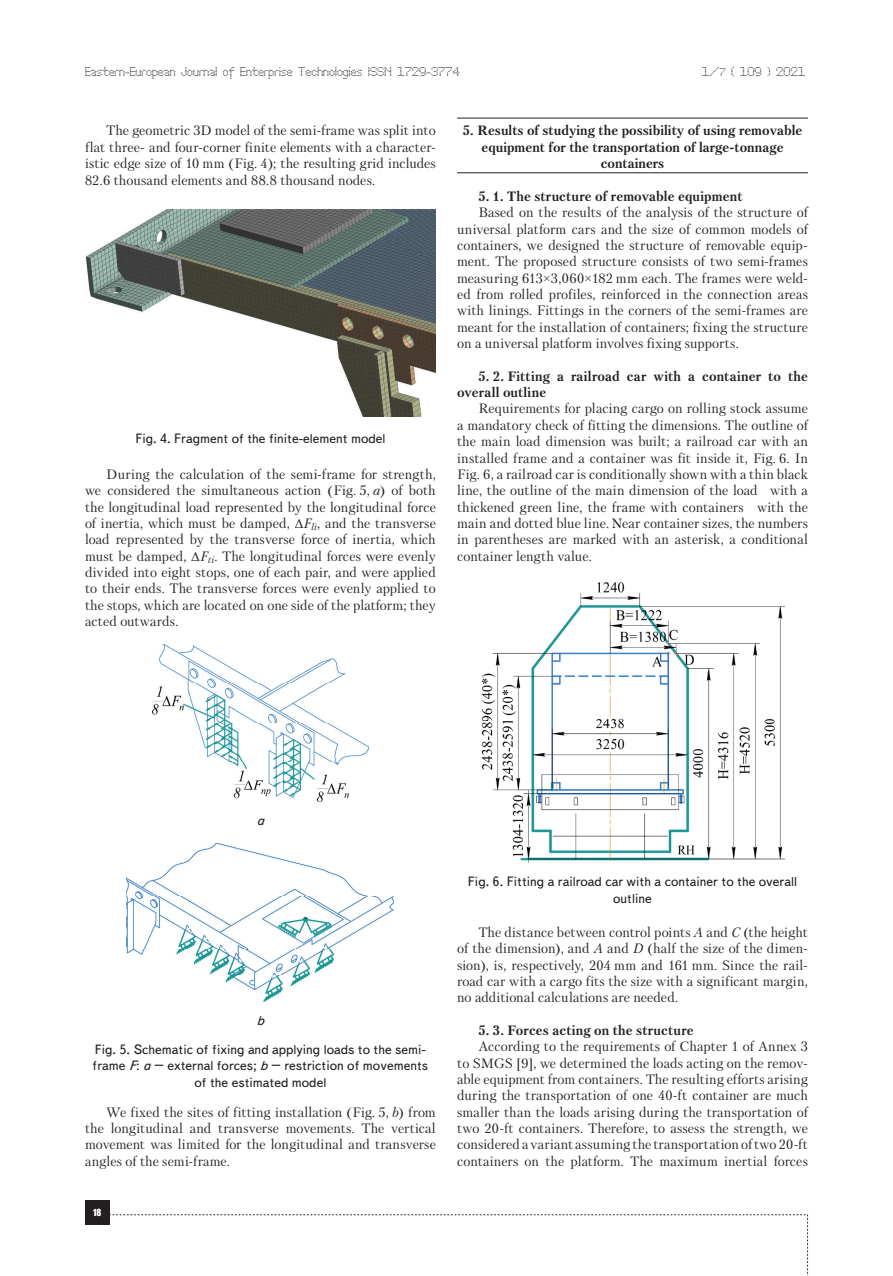
<style>
.page{position:relative;width:893px;height:1276px;background:#fff}
.page>*{position:absolute;margin:0;border:0;box-sizing:border-box;transform-origin:0 0}
.t1{font:13.5px/16.4px "Petersburg C";letter-spacing:.005em;color:#231f20;text-align:justify}
.t2{font:700 13.5px/16.4px "Petersburg C";color:#231f20;text-align:center}
.t3{font:13.5px/16.2px "Text Book C";color:#231f20;text-align:center}
.t4{font:italic 13.5px "Text Book C";color:#231f20}
.t5{font:12px "Perfo";letter-spacing:.015em;color:#231f20}
.t6{font:9px "Impact";color:#fff}
.s1{font-size:10.5px}
.s2{font-style:italic}
.s3{font-family:"Times New Roman"}
</style>
<div class="page">
<div style="left:85px;top:1200px;width:24px;height:24px;background:#231f20"></div>
<svg style="left:109px;top:1214px;width:699px;height:62px"></svg>
<hr style="left:457px;top:118px;width:351px;height:1px;background:#231f20">
<hr style="left:457px;top:172px;width:351px;height:1px;background:#231f20">
<img style="left:85px;top:208px;width:351px;height:208px">
<img style="left:153px;top:644px;width:215px;height:158px">
<img style="left:126px;top:843px;width:268px;height:158px">
<img style="left:481px;top:582px;width:303px;height:280px">
<p class="t5" style="left:85px;top:65px;width:376px">Eastern-European Journal of Enterprise Technologies ISSN 1729-3774</p>
<p class="t5" style="left:702px;top:65px;width:104px">1/<span class="s1">7</span> ( 109 ) 2021</p>
<p class="t1" style="left:85px;top:122px;width:352px;text-indent:21px">The geometric 3D model of the semi-frame was split into flat three- and four-corner finite elements with a character&shy;istic edge size of 10 mm (Fig. 4); the resulting grid includes 82.6 thousand elements and 88.8 thousand nodes.</p>
<p class="t3" style="left:135px;top:430px;width:252px">Fig. 4. Fragment of the finite-element model</p>
<p class="t1" style="left:85px;top:466px;width:352px;text-indent:21px">During the calculation of the semi-frame for strength, we considered the simultaneous action (Fig. 5, <span class="s2">a</span>) of both the longitudinal load represented by the longitudinal force of inertia, which must be damped, <span class="s3">Δ</span><span class="s2">F</span><sub>li</sub>, and the transverse load represented by the transverse force of inertia, which must be damped, <span class="s3">Δ</span><span class="s2">F</span><sub>ti</sub>. The longitudinal forces were evenly divided into eight stops, one of each pair, and were applied to their ends. The transverse forces were evenly applied to the stops, which are located on one side of the platform; they acted outwards.</p>
<p class="t2" style="left:463px;top:123px;width:341px">5. Results of studying the possibility of using removable equipment for the transportation of large-tonnage containers</p>
<p class="t2" style="left:478px;top:188px;width:266px">5. 1. The structure of removable equipment</p>
<p class="t1" style="left:457px;top:204px;width:352px;text-indent:21px">Based on the results of the analysis of the structure of universal platform cars and the size of common models of containers, we designed the structure of removable equip&shy;ment. The proposed structure consists of two semi-frames measuring 613<span class="s3">×</span>3,060<span class="s3">×</span>182 mm each. The frames were weld&shy;ed from rolled profiles, reinforced in the connection areas with linings. Fittings in the corners of the semi-frames are meant for the installation of containers; fixing the structure on a universal platform involves fixing supports.</p>
<p class="t2" style="left:457px;top:368px;width:352px;text-align:left;text-indent:21px">5. 2. Fitting a railroad car with a container to the overall outline</p>
<p class="t1" style="left:457px;top:400px;width:352px;text-indent:21px">Requirements for placing cargo on rolling stock assume a mandatory check of fitting the dimensions. The outline of the main load dimension was built; a railroad car with an installed frame and a container was fit inside it, Fig. 6. In Fig. 6, a railroad car is conditionally shown with a thin black line, the outline of the main dimension of the load ‒ with a thickened green line, the frame with containers ‒ with the main and dotted blue line. Near container sizes, the numbers in parentheses are marked with an asterisk, a conditional container length value.</p>
<p class="t4" style="left:257px;top:813px;width:9px">a</p>
<p class="t4" style="left:257px;top:1012px;width:9px">b</p>
<p class="t3" style="left:93px;top:1041px;width:337px">Fig. 5. Schematic of fixing and applying loads to the semi&shy;frame <span class="s2">F</span>: <span class="s2">a</span> – external forces; <span class="s2">b</span> – restriction of movements of the estimated model</p>
<p class="t1" style="left:85px;top:1103px;width:352px;text-indent:21px">We fixed the sites of fitting installation (Fig. 5, <span class="s2">b</span>) from the longitudinal and transverse movements. The vertical movement was limited for the longitudinal and transverse angles of the semi-frame.</p>
<p class="t6" style="left:93px;top:1205px;width:10px">18</p>
<p class="t3" style="left:468px;top:874px;width:331px">Fig. 6. Fitting a railroad car with a container to the overall outline</p>
<p class="t1" style="left:457px;top:923px;width:352px;text-indent:21px">The distance between control points <span class="s2">A</span> and <span class="s2">C</span> (the height of the dimension), and <span class="s2">A</span> and <span class="s2">D</span> (half the size of the dimen&shy;sion), is, respectively, 204 mm and 161 mm. Since the rail&shy;road car with a cargo fits the size with a significant margin, no additional calculations are needed.</p>
<p class="t2" style="left:478px;top:1022px;width:217px">5. 3. Forces acting on the structure</p>
<p class="t1" style="left:457px;top:1038px;width:352px;text-indent:21px">According to the requirements of Chapter 1 of Annex 3 to SMGS [9], we determined the loads acting on the remov&shy;able equipment from containers. The resulting efforts arising during the transportation of one 40-ft container are much smaller than the loads arising during the transportation of two 20-ft containers. Therefore, to assess the strength, we considered a variant assuming the transportation of two 20-ft containers on the platform. The maximum inertial forces</p>
</div>
